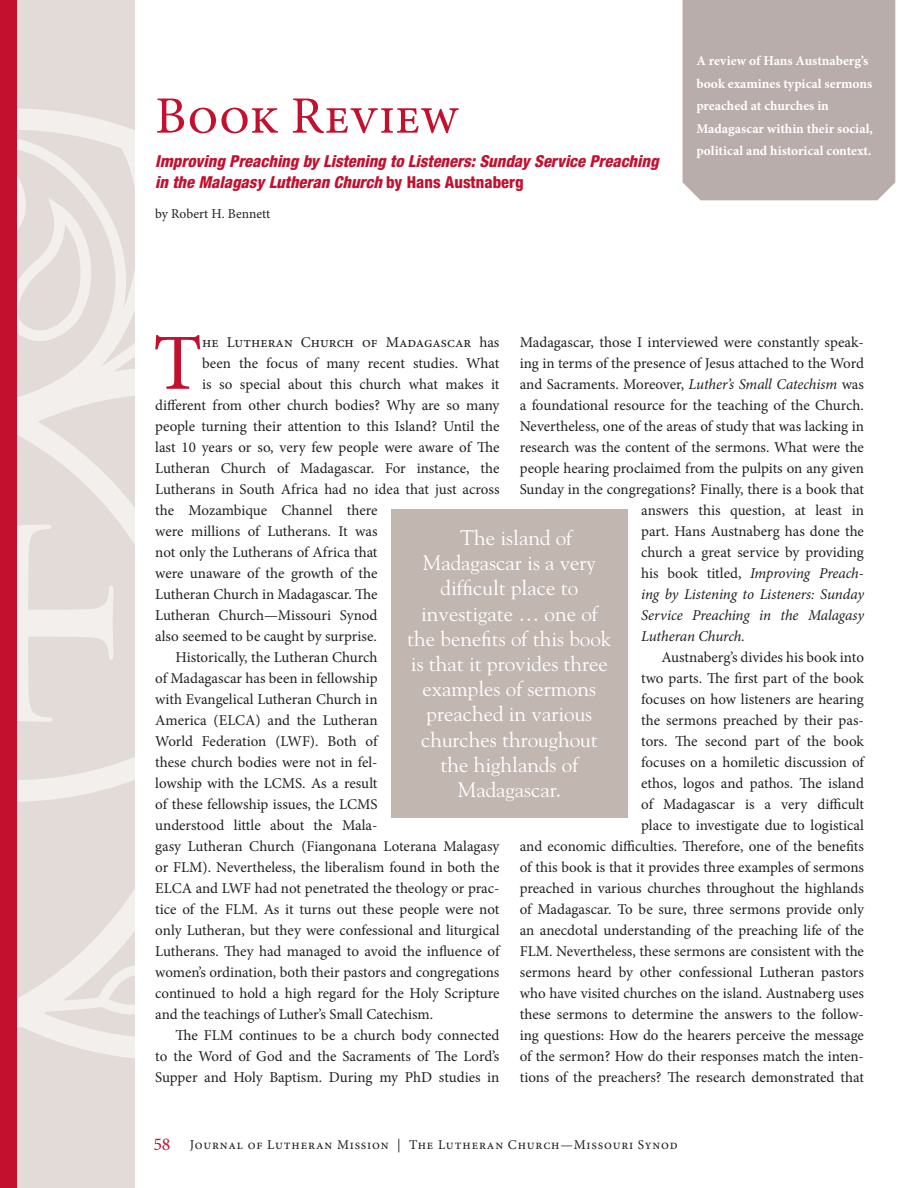
<style>
.page{position:relative;width:918px;height:1188px;background:#fff}
.page>*{position:absolute;margin:0;border:0;box-sizing:border-box;transform-origin:0 0}
.text{font:79.65px "Minion Pro";color:#c3102f}
.Large_Headline{font:52.5px "Minion Pro";color:#c3102f}
.Pull-quote{font:21px "Goudy Std";color:#fff}
.Large_Headline-2{font:italic 800 condensed 16.5px/21px "Helvetica Neue LT Std";color:#c3102f}
.text-2{font:15px/21px "Minion Pro";letter-spacing:-.005em;color:#231f20}
.text-3{font:italic 15px "Minion Pro";letter-spacing:-.01em;color:#231f20}
.t1{font:700 13.5px/22.5px "Minion Pro";color:#fff}
.byline{font:13.5px "Minion Pro";letter-spacing:.06em;color:#231f20}
.s1{font-style:normal}
.s2{font-style:italic}
.s3{font-size:18px;color:#c3102f}
</style>
<div class="page">
<div style="left:16px;top:0;width:119px;height:1188px;background:#e2dbd7"></div>
<svg style="left:16px;top:107px;width:119px;height:959px"></svg>
<div style="left:0;top:0;width:16px;height:1188px;background:#c3102f"></div>
<div style="left:683px;top:0;width:212px;height:200px;background:#b9adab"></div>
<div style="left:391px;top:509px;width:237px;height:309px;background:#c2b6b1"></div>
<p class="Large_Headline" style="left:155px;top:81px;width:306px">Book Review</p>
<p class="Large_Headline-2" style="left:155px;top:151px;width:505px">Improving Preaching by Listening to Listeners: Sunday Service Preaching in the Malagasy Lutheran Church <span class="s1">by Hans Austnaberg</span></p>
<p class="byline" style="left:155px;top:205px;width:117px">by Robert H. Bennett</p>
<p class="t1" style="left:696px;top:50px;width:178px">A review of Hans Austnaberg’s book examines typical sermons preached at churches in<br>Madagascar within their social, political and historical context.</p>
<p class="text" style="left:153px;top:310px;width:51px">T</p>
<p class="text-2" style="left:202px;top:332px;width:299px">he Lutheran Church of Madagascar has</p>
<p class="text-2" style="left:520px;top:332px;width:346px">Madagascar, those I interviewed were constantly speak-</p>
<p class="text-2" style="left:520px;top:353px;width:346px">ing in terms of the presence of Jesus attached to the Word</p>
<p class="text-2" style="left:520px;top:374px;width:346px">and Sacraments. Moreover, <span class="s2">Luther’s Small Catechism</span> was</p>
<p class="text-2" style="left:520px;top:395px;width:346px">a foundational resource for the teaching of the Church.</p>
<p class="text-2" style="left:520px;top:416px;width:346px">Nevertheless, one of the areas of study that was lacking in</p>
<p class="text-2" style="left:520px;top:437px;width:346px">research was the content of the sermons. What were the</p>
<p class="text-2" style="left:520px;top:458px;width:346px">people hearing proclaimed from the pulpits on any given</p>
<p class="text-2" style="left:520px;top:479px;width:346px">Sunday in the congregations? Finally, there is a book that</p>
<p class="text-2" style="left:641px;top:500px;width:224px">answers this question, at least in</p>
<p class="text-2" style="left:641px;top:521px;width:224px">part. Hans Austnaberg has done the</p>
<p class="text-2" style="left:641px;top:542px;width:224px">church a great service by providing</p>
<p class="text-3" style="left:641px;top:563px;width:224px"><span class="s1">his book titled,</span> Improving Preach-</p>
<p class="text-3" style="left:641px;top:584px;width:225px">ing by Listening to Listeners: Sunday</p>
<p class="text-3" style="left:641px;top:605px;width:225px">Service Preaching in the Malagasy</p>
<p class="text-3" style="left:641px;top:626px;width:105px">Lutheran Church.</p>
<p class="text-2" style="left:520px;top:647px;width:347px;text-align:right">Austnaberg’s divides his book into<br>two parts. The first part of the book<br>focuses on how listeners are hearing<br>the sermons preached by their pas-<br>tors. The second part of the book<br>focuses on a homiletic discussion of<br>ethos, logos and pathos. The island<br>of Madagascar is a very difficult<br>place to investigate due to logistical<br>and economic difficulties. Therefore, one of the benefits of this book is that it provides three examples of sermons preached in various churches throughout the highlands of Madagascar. To be sure, three sermons provide only an anecdotal understanding of the preaching life of the FLM. Nevertheless, these sermons are consistent with the sermons heard by other confessional Lutheran pastors who have visited churches on the island. Austnaberg uses these sermons to determine the answers to the follow&shy;ing questions: How do the hearers perceive the message of the sermon? How do their responses match the inten&shy;tions of the preachers? The research demonstrated that</p>
<p class="text-2" style="left:202px;top:353px;width:299px">been the focus of many recent studies. What</p>
<p class="text-2" style="left:202px;top:374px;width:299px">is so special about this church what makes it</p>
<p class="text-2" style="left:155px;top:395px;width:346px">different from other church bodies? Why are so many</p>
<p class="text-2" style="left:155px;top:416px;width:346px">people turning their attention to this Island? Until the</p>
<p class="text-2" style="left:155px;top:437px;width:346px">last 10 years or so, very few people were aware of The</p>
<p class="text-2" style="left:155px;top:458px;width:346px">Lutheran Church of Madagascar. For instance, the</p>
<p class="text-2" style="left:155px;top:479px;width:346px">Lutherans in South Africa had no idea that just across</p>
<p class="text-2" style="left:155px;top:500px;width:224px">the Mozambique Channel there</p>
<p class="text-2" style="left:155px;top:521px;width:224px">were millions of Lutherans. It was</p>
<p class="text-2" style="left:155px;top:542px;width:224px">not only the Lutherans of Africa that</p>
<p class="text-2" style="left:155px;top:563px;width:224px">were unaware of the growth of the</p>
<p class="text-2" style="left:155px;top:584px;width:224px">Lutheran Church in Madagascar. The</p>
<p class="text-2" style="left:155px;top:605px;width:224px">Lutheran Church—Missouri Synod</p>
<p class="text-2" style="left:155px;top:626px;width:223px">also seemed to be caught by surprise.</p>
<p class="text-2" style="left:155px;top:647px;width:347px;text-indent:20px">Historically, the Lutheran Church<br>of Madagascar has been in fellowship<br>with Evangelical Lutheran Church in<br>America (ELCA) and the Lutheran<br>World Federation (LWF). Both of<br>these church bodies were not in fel-<br>lowship with the LCMS. As a result<br>of these fellowship issues, the LCMS<br>understood little about the Mala-<br>gasy Lutheran Church (Fiangonana Loterana Malagasy or FLM). Nevertheless, the liberalism found in both the ELCA and LWF had not penetrated the theology or prac&shy;tice of the FLM. As it turns out these people were not only Lutheran, but they were confessional and liturgical Lutherans. They had managed to avoid the influence of women’s ordination, both their pastors and congregations continued to hold a high regard for the Holy Scripture and the teachings of Luther’s Small Catechism.</p>
<p class="text-2" style="left:155px;top:1025px;width:346px;text-align:justify;text-indent:20px">The FLM continues to be a church body connected to the Word of God and the Sacraments of The Lord’s Supper and Holy Baptism. During my PhD studies in</p>
<p class="Pull-quote" style="left:460px;top:525px;width:114px">The island of</p>
<p class="Pull-quote" style="left:423px;top:550px;width:175px">Madagascar is a very</p>
<p class="Pull-quote" style="left:441px;top:575px;width:139px">difficult place to</p>
<p class="Pull-quote" style="left:421px;top:600px;width:178px">investigate … one of</p>
<p class="Pull-quote" style="left:407px;top:625px;width:206px">the benefits of this book</p>
<p class="Pull-quote" style="left:411px;top:651px;width:199px">is that it provides three</p>
<p class="Pull-quote" style="left:422px;top:676px;width:175px">examples of sermons</p>
<p class="Pull-quote" style="left:427px;top:701px;width:167px">preached in various</p>
<p class="Pull-quote" style="left:421px;top:726px;width:178px">churches throughout</p>
<p class="Pull-quote" style="left:441px;top:751px;width:139px">the highlands of</p>
<p class="Pull-quote" style="left:458px;top:777px;width:105px">Madagascar.</p>
<p class="byline" style="left:153px;top:1136px;width:526px"><span class="s3">58</span> Journal of Lutheran Mission | The Lutheran Church—Missouri Synod</p>
</div>
